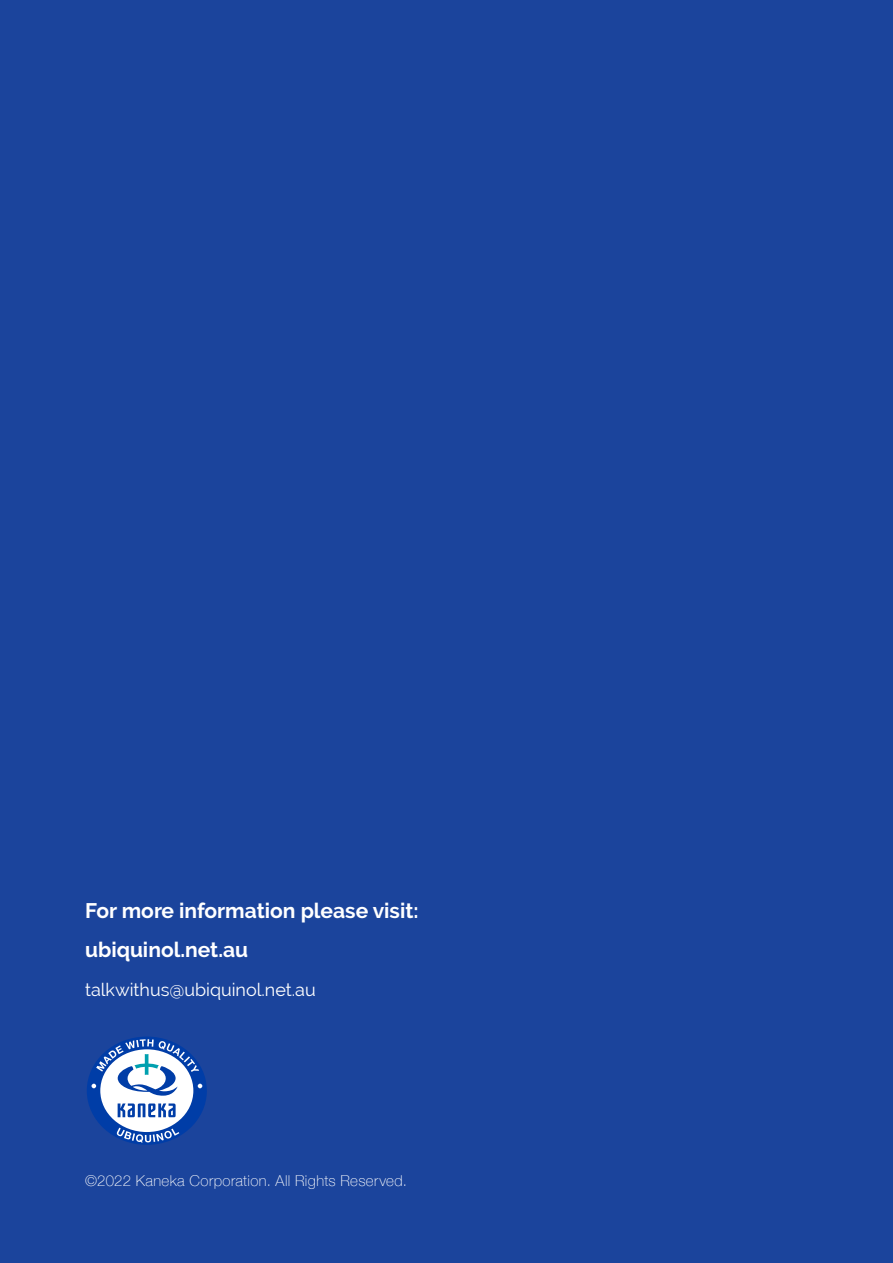
<style>
.page{position:relative;width:893px;height:1263px;background:#1b449c}
.page>*{position:absolute;margin:0;border:0;box-sizing:border-box;transform-origin:0 0}
.t1{font:700 21px/39px "Raleway";color:#fff}
.t2{font:18px "Raleway";color:#fff}
.t3{font:100 15px "Helvetica Neue";letter-spacing:.025em;color:#fff}
</style>
<div class="page">
<svg style="left:87px;top:1036px;width:120px;height:109px"></svg>
<p class="t1" style="left:85px;top:891px;width:335px">For more information please visit: ubiquinol.net.au</p>
<p class="t2" style="left:85px;top:979px;width:232px">talkwithus@ubiquinol.net.au</p>
<p class="t3" style="left:85px;top:1169px;width:323px">©2022 Kaneka Corporation. All Rights Reserved.</p>
</div>
